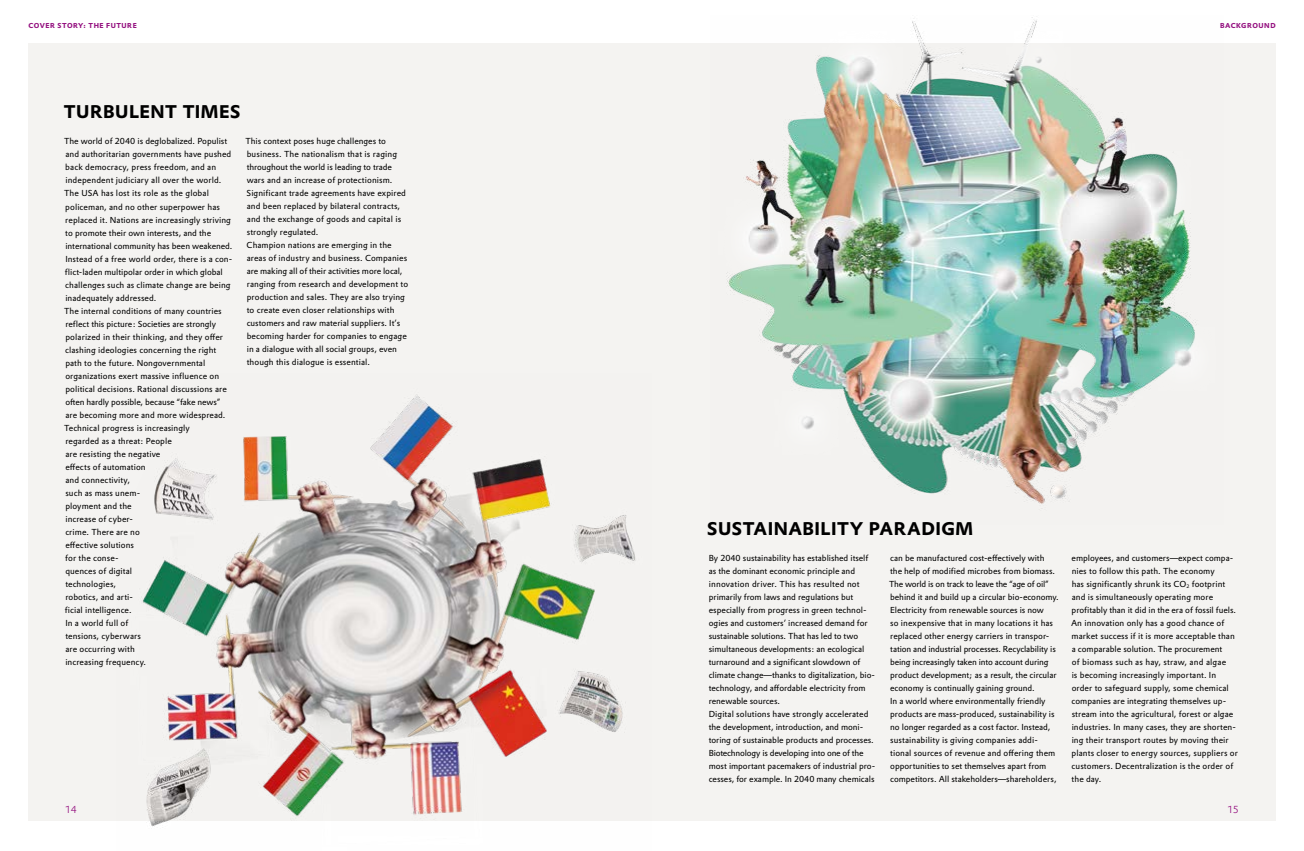
<style>
.page{position:relative;width:1304px;height:851px;background:#fff}
.page>*{position:absolute;margin:0;border:0;box-sizing:border-box;transform-origin:0 0}
.t1{font:700 18px "Evonik Prokyon";letter-spacing:.025em;color:#000}
.t2{font:300 10px "Evonik Prokyon";color:#94107f}
.t3{font:8.5px/13px "Evonik Prokyon";letter-spacing:.005em;color:#000}
.t4{font:700 7px "Evonik Prokyon";letter-spacing:.075em;color:#94107f}
</style>
<div class="page">
<div style="left:28px;top:44px;width:1248px;height:776px;background:#f4f3f1"></div>
<img style="left:710px;top:17px;width:513px;height:492px">
<img style="left:115px;top:394px;width:537px;height:433px">
<p class="t4" style="left:28px;top:20px;width:110px">COVER STORY: THE FUTURE</p>
<p class="t4" style="left:1220px;top:20px;width:57px">BACKGROUND</p>
<h1 class="t1" style="left:64px;top:97px;width:178px">TURBULENT TIMES</h1>
<p class="t3" style="left:64px;top:134px;width:170px">The world of 2040 is deglobalized. Populist and authoritarian governments have pushed back democracy, press freedom, and an independent judiciary all over the world.<br>The USA has lost its role as the global policeman, and no other superpower has replaced it. Nations are increasingly striving to promote their own interests, and the international community has been weakened.<br>Instead of a free world order, there is a con&shy;flict-laden multipolar order in which global challenges such as climate change are being inadequately addressed.<br>The internal conditions of many countries reflect this picture: Societies are strongly polarized in their thinking, and they offer clashing ideologies concerning the right path to the future. Nongovernmental organizations exert massive influence on political decisions. Rational discussions are often hardly possible, because “fake news” are becoming more and more widespread.<br>Technical progress is increasingly<br>regarded as a threat: People<br>are resisting the negative<br>effects of automation<br>and connectivity,<br>such as mass unem-<br>ployment and the<br>increase of cyber-<br>crime. There are no<br>effective solutions<br>for the conse-<br>quences of digital<br>technologies,<br>robotics, and arti-<br>ficial intelligence.<br>In a world full of<br>tensions, cyberwars<br>are occurring with<br>increasing frequency.</p>
<p class="t3" style="left:246px;top:134px;width:164px">This context poses huge challenges to business. The nationalism that is raging throughout the world is leading to trade wars and an increase of protectionism.<br>Significant trade agreements have expired and been replaced by bilateral contracts, and the exchange of goods and capital is strongly regulated.<br>Champion nations are emerging in the areas of industry and business. Companies are making all of their activities more local, ranging from research and development to production and sales. They are also trying to create even closer relationships with customers and raw material suppliers. It’s becoming harder for companies to engage in a dialogue with all social groups, even though this dialogue is essential.</p>
<p class="t2" style="left:65px;top:801px;width:13px">14</p>
<h1 class="t1" style="left:707px;top:513px;width:267px">SUSTAINABILITY PARADIGM</h1>
<p class="t3" style="left:709px;top:550px;width:168px">By 2040 sustainability has established itself as the dominant economic principle and innovation driver. This has resulted not primarily from laws and regulations but especially from progress in green technol&shy;ogies and customers’ increased demand for sustainable solutions. That has led to two simultaneous developments: an ecological turnaround and a significant slowdown of climate change—thanks to digitalization, bio&shy;technology, and affordable electricity from renewable sources.<br>Digital solutions have strongly accelerated the development, introduction, and moni&shy;toring of sustainable products and processes.<br>Biotechnology is developing into one of the most important pacemakers of industrial pro&shy;cesses, for example. In 2040 many chemicals</p>
<p class="t3" style="left:889px;top:550px;width:171px">can be manufactured cost-effectively with<br>the help of modified microbes from biomass.<br>The world is on track to leave the “age of oil” behind it and build up a circular bio-economy.<br>Electricity from renewable sources is now<br>so inexpensive that in many locations it has replaced other energy carriers in transpor&shy;tation and industrial processes. Recyclability is being increasingly taken into account during product development; as a result, the circular economy is continually gaining ground.<br>In a world where environmentally friendly products are mass-produced, sustainability is no longer regarded as a cost factor. Instead, sustainability is giving companies addi&shy;tional sources of revenue and offering them opportunities to set themselves apart from competitors. All stakeholders—shareholders,</p>
<p class="t3" style="left:1071px;top:550px;width:168px">employees, and customers—expect compa&shy;nies to follow this path. The economy<br>has significantly shrunk its CO<sub>2</sub> footprint and is simultaneously operating more profitably than it did in the era of fossil fuels.<br>An innovation only has a good chance of market success if it is more acceptable than a comparable solution. The procurement<br>of biomass such as hay, straw, and algae<br>is becoming increasingly important. In order to safeguard supply, some chemical companies are integrating themselves up&shy;stream into the agricultural, forest or algae industries. In many cases, they are shorten&shy;ing their transport routes by moving their plants closer to energy sources, suppliers or customers. Decentralization is the order of the day.</p>
<p class="t2" style="left:1227px;top:801px;width:13px">15</p>
</div>
